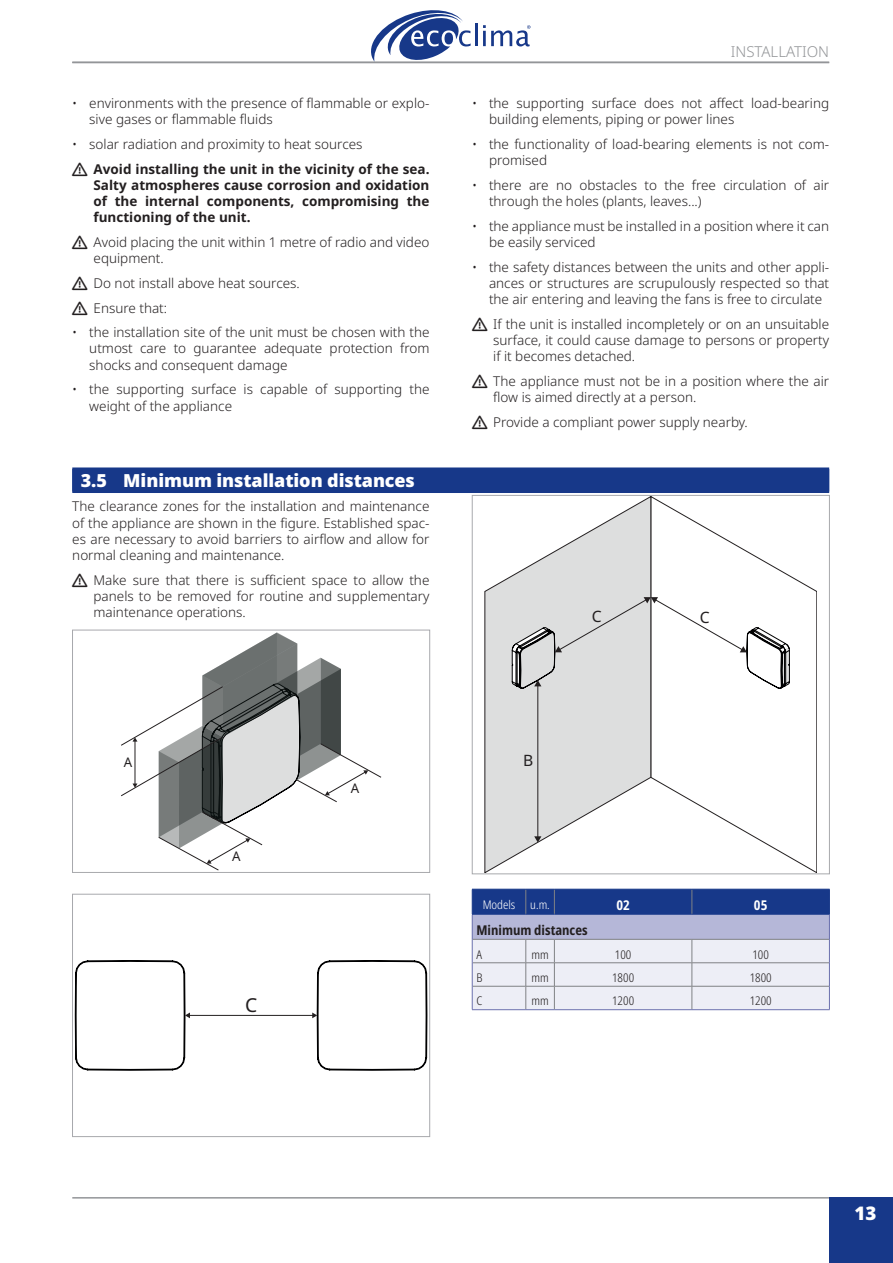
<style>
.page{position:relative;width:893px;height:1263px;background:#fff}
.page>*{position:absolute;margin:0;border:0;box-sizing:border-box;transform-origin:0 0}
.t1{font:19.2px "Noto Sans";color:#231f20}
.t2{font:900 18.75px "Noto Sans";color:#fff}
.t3{font:900 18px "Noto Sans";letter-spacing:-.005em;color:#fff}
.t4{font:15.6px "Noto Sans";color:#231f20}
.t5{font:300 15px "Noto Sans";color:#939598}
.t6{font:300 13.5px/16.2px "Noto Sans";color:#231f20}
.t7{font:700 13.5px/16.2px "Noto Sans";color:#231f20;text-align:justify}
.t8{font:700 condensed 13.5px "Noto Sans";color:#231f20}
.t9{font:700 condensed 13.5px "Noto Sans";color:#fff}
.t10{font:13.2px "Noto Sans";color:#231f20}
.t11{font:300 condensed 12px "Noto Sans";color:#231f20}
.t12{font:300 condensed 12px "Noto Sans";color:#fff}
</style>
<div class="page">
<hr style="left:72px;top:1197px;width:757px;height:1px;background:#939598">
<div style="left:829px;top:1197px;width:64px;height:66px;background:#173889"></div>
<hr style="left:72px;top:62px;width:757px;height:1px;background:#939598">
<svg style="left:367px;top:10px;width:104px;height:52px"></svg>
<hr style="left:475px;top:24px;width:3px;height:22px;background:#173889">
<svg style="left:483px;top:25px;width:47px;height:21px"></svg>
<div style="left:72px;top:469px;width:757px;height:24px;background:#173889"></div>
<div style="left:72px;top:467px;width:757px;height:24px;background:#173889"></div>
<svg style="left:121px;top:632px;width:260px;height:238px"></svg>
<div style="left:72px;top:630px;width:358px;height:243px;border:1px solid #a8a9ad"></div>
<hr style="left:189px;top:1015px;width:124px;height:1px;background:#231f20">
<svg style="left:75px;top:960px;width:115px;height:111px"></svg>
<svg style="left:312px;top:960px;width:115px;height:111px"></svg>
<div style="left:72px;top:894px;width:358px;height:243px;border:1px solid #a8a9ad"></div>
<svg style="left:651px;top:497px;width:166px;height:375px"></svg>
<svg style="left:485px;top:497px;width:166px;height:375px"></svg>
<hr style="left:538px;top:685px;width:1px;height:152px;background:#231f20">
<svg style="left:512px;top:597px;width:277px;height:92px"></svg>
<svg style="left:534px;top:836px;width:7px;height:6px"></svg>
<div style="left:472px;top:495px;width:358px;height:379px;border:1px solid #a8a9ad"></div>
<svg style="left:472px;top:889px;width:358px;height:121px;background:#b0b8d5"></svg>
<hr style="left:554px;top:914px;width:138px;height:1px;background:#173889">
<hr style="left:692px;top:914px;width:138px;height:1px;background:#173889">
<p class="t6" style="left:89px;top:95px;width:342px;text-indent:-17px">• environments with the presence of flammable or explo&shy;sive gases or flammable fluids</p>
<p class="t6" style="left:72px;top:136px;width:292px">• solar radiation and proximity to heat sources</p>
<p class="t7" style="left:94px;top:161px;width:337px">Avoid installing the unit in the vicinity of the sea.<br>Salty atmospheres cause corrosion and oxidation of the internal components, compromising the functioning of the unit.</p>
<p class="t6" style="left:94px;top:234px;width:337px">Avoid placing the unit within 1 metre of radio and video equipment.</p>
<p class="t6" style="left:94px;top:271px;width:208px;line-height:24.8px">Do not install above heat sources.<br>Ensure that:</p>
<p class="t6" style="left:89px;top:325px;width:342px;text-align:justify;text-indent:-17px">• the installation site of the unit must be chosen with the utmost care to guarantee adequate protection from shocks and consequent damage</p>
<p class="t6" style="left:89px;top:382px;width:342px;text-indent:-17px">• the supporting surface is capable of supporting the weight of the appliance</p>
<h3 class="t3" style="left:81px;top:466px;width:336px">3.5 Minimum installation distances</h3>
<p class="t6" style="left:72px;top:499px;width:359px;text-align:justify">The clearance zones for the installation and maintenance of the appliance are shown in the figure. Established spac&shy;es are necessary to avoid barriers to airflow and allow for normal cleaning and maintenance.</p>
<p class="t6" style="left:94px;top:572px;width:337px;text-align:justify">Make sure that there is sufficient space to allow the panels to be removed for routine and supplementary maintenance operations.</p>
<p class="t5" style="left:731px;top:41px;width:14px">Installati</p>
<p class="t5" style="left:807px;top:41px;width:21px">on</p>
<p class="t6" style="left:489px;top:95px;width:342px;text-indent:-17px">• the supporting surface does not affect load-bearing building elements, piping or power lines</p>
<p class="t6" style="left:489px;top:136px;width:342px;text-indent:-17px">• the functionality of load-bearing elements is not com&shy;promised</p>
<p class="t6" style="left:489px;top:177px;width:342px;text-indent:-17px">• there are no obstacles to the free circulation of air through the holes (plants, leaves...)</p>
<p class="t6" style="left:489px;top:218px;width:342px;text-indent:-17px">• the appliance must be installed in a position where it can be easily serviced</p>
<p class="t6" style="left:489px;top:259px;width:342px;text-align:justify;text-indent:-17px">• the safety distances between the units and other appli&shy;ances or structures are scrupulously respected so that the air entering and leaving the fans is free to circulate</p>
<p class="t6" style="left:493px;top:316px;width:337px;text-align:justify">If the unit is installed incompletely or on an unsuitable surface, it could cause damage to persons or property if it becomes detached.</p>
<p class="t6" style="left:493px;top:373px;width:337px">The appliance must not be in a position where the air flow is aimed directly at a person.</p>
<p class="t6" style="left:493px;top:414px;width:256px">Provide a compliant power supply nearby.</p>
<p class="t4" style="left:592px;top:606px;width:11px">C</p>
<p class="t4" style="left:700px;top:606px;width:11px">C</p>
<p class="t10" style="left:124px;top:753px;width:10px">A</p>
<p class="t10" style="left:232px;top:846px;width:10px">A</p>
<h1 class="t1" style="left:245px;top:991px;width:14px">C</h1>
<p class="t10" style="left:351px;top:779px;width:10px">A</p>
<p class="t4" style="left:523px;top:749px;width:12px">B</p>
<p class="t12" style="left:483px;top:896px;width:69px">Models u.m.</p>
<p class="t9" style="left:616px;top:895px;width:15px">02</p>
<p class="t9" style="left:754px;top:895px;width:15px">05</p>
<p class="t8" style="left:476px;top:920px;width:113px">Minimum distances</p>
<p class="t11" style="left:476px;top:946px;width:7px">A</p>
<p class="t11" style="left:531px;top:946px;width:19px">mm</p>
<p class="t11" style="left:615px;top:946px;width:18px">100</p>
<p class="t11" style="left:752px;top:946px;width:18px">100</p>
<p class="t11" style="left:476px;top:969px;width:8px">B</p>
<p class="t11" style="left:531px;top:969px;width:19px">mm</p>
<p class="t11" style="left:612px;top:969px;width:24px">1800</p>
<p class="t11" style="left:750px;top:969px;width:24px">1800</p>
<p class="t11" style="left:476px;top:993px;width:7px">C</p>
<p class="t11" style="left:531px;top:993px;width:19px">mm</p>
<p class="t11" style="left:612px;top:993px;width:24px">1200</p>
<p class="t11" style="left:750px;top:993px;width:24px">1200</p>
<h2 class="t2" style="left:854px;top:1199px;width:23px">13</h2>
</div>
